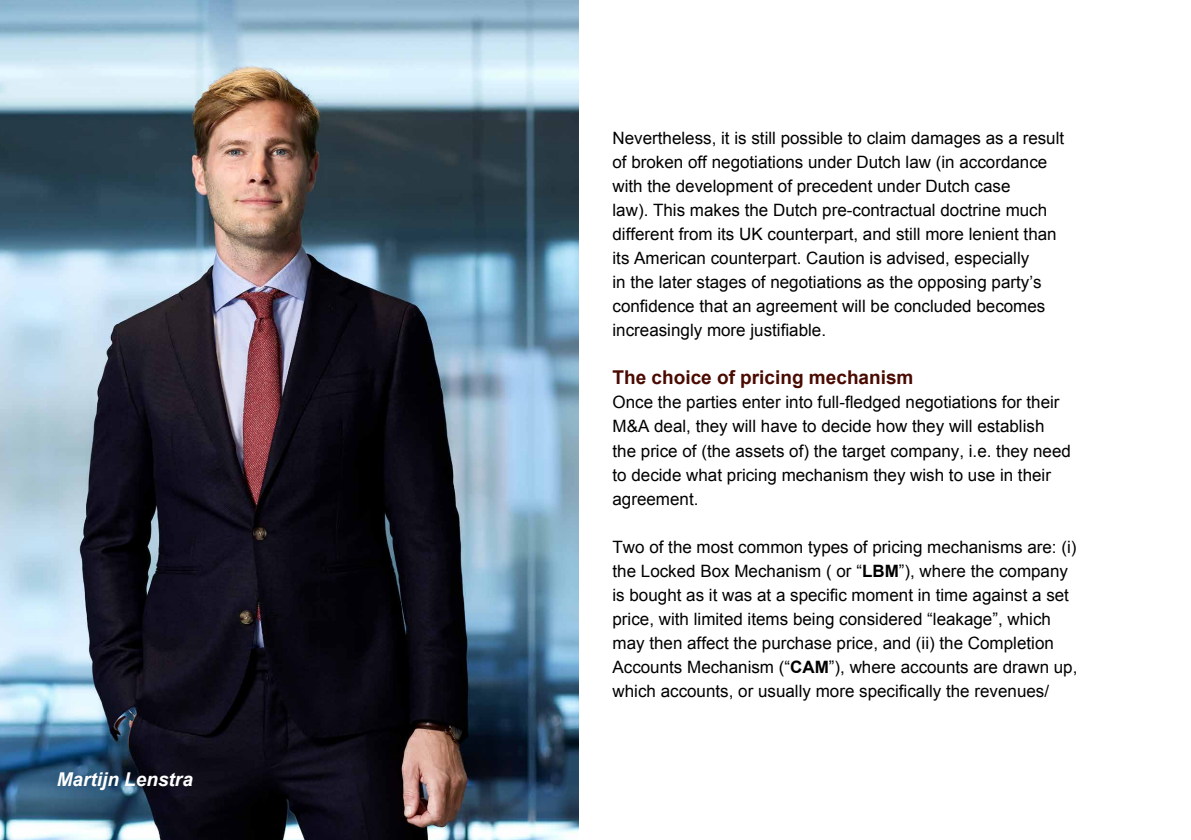
<style>
.page{position:relative;width:1191px;height:840px;background:#fff}
.page>*{position:absolute;margin:0;border:0;box-sizing:border-box;transform-origin:0 0}
.t1{font:700 19px "Arial";color:#4a0a00}
.t2{font:italic 700 19px "Arial";color:#fff}
.t3{font:17px/24px "Arial";color:#000}
.s1{font-weight:700}
</style>
<div class="page">
<img style="left:0;top:0;width:578px;height:839px">
<p class="t2" style="left:57px;top:766px;width:138px">Martijn Lenstra</p>
<p class="t3" style="left:612px;top:126px;width:453px">Nevertheless, it is still possible to claim damages as a result of broken off negotiations under Dutch law (in accordance with the development of precedent under Dutch case<br>law). This makes the Dutch pre-contractual doctrine much different from its UK counterpart, and still more lenient than its American counterpart. Caution is advised, especially<br>in the later stages of negotiations as the opposing party’s confidence that an agreement will be concluded becomes increasingly more justifiable.</p>
<p class="t1" style="left:612px;top:365px;width:302px">The choice of pricing mechanism</p>
<p class="t3" style="left:612px;top:390px;width:460px">Once the parties enter into full-fledged negotiations for their M&amp;A deal, they will have to decide how they will establish the price of (the assets of) the target company, i.e. they need to decide what pricing mechanism they wish to use in their agreement.</p>
<p class="t3" style="left:612px;top:534px;width:466px">Two of the most common types of pricing mechanisms are: (i) the Locked Box Mechanism ( or “<span class="s1">LBM</span>”), where the company is bought as it was at a specific moment in time against a set price, with limited items being considered “leakage”, which may then affect the purchase price, and (ii) the Completion Accounts Mechanism (“<span class="s1">CAM</span>”), where accounts are drawn up, which accounts, or usually more specifically the revenues/</p>
</div>
